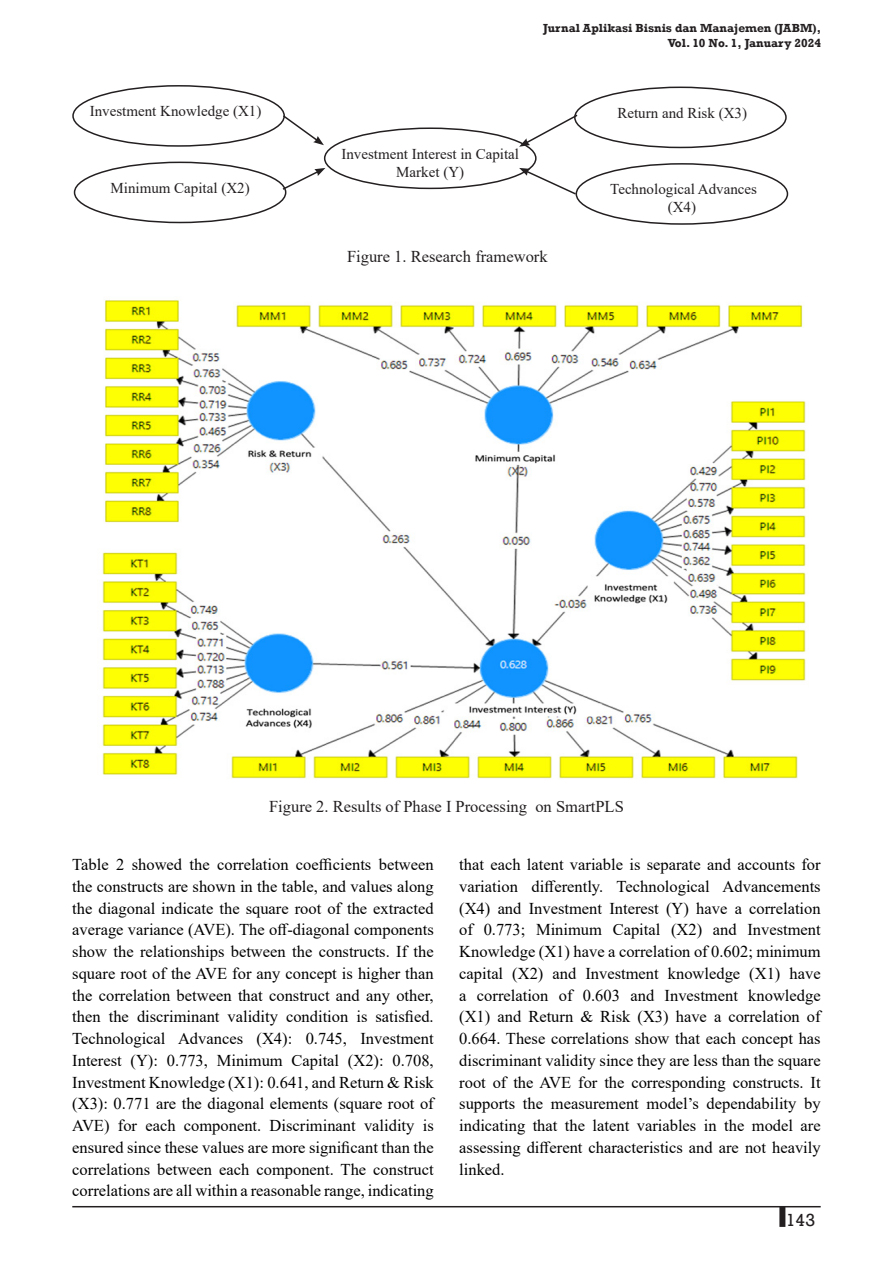
<style>
.page{position:relative;width:893px;height:1263px;background:#fff}
.page>*{position:absolute;margin:0;border:0;box-sizing:border-box;transform-origin:0 0}
.t1{font:18px "Rockwell";color:#231f20}
.t2{font:16.5px/21.8px "Times New Roman";color:#000;text-align:justify}
.t3{font:16.5px "Times New Roman";color:#231f20}
.t4{font:15px/18px "Times New Roman";color:#231f20;text-align:center}
.t5{font:700 12px/15px "Rockwell";color:#231f20;text-align:right}
</style>
<div class="page">
<hr style="left:72px;top:1206px;width:749px;height:1px;background:#231f20">
<div style="left:779px;top:1207px;width:6px;height:20px;background:#231f20"></div>
<img style="left:102px;top:300px;width:704px;height:479px">
<div style="left:72px;top:85px;width:213px;height:62px;border:2px solid #231f20;border-radius:50%"></div>
<div style="left:74px;top:162px;width:212px;height:61px;border:2px solid #231f20;border-radius:50%"></div>
<div style="left:574px;top:87px;width:213px;height:61px;border:2px solid #231f20;border-radius:50%"></div>
<div style="left:576px;top:163px;width:212px;height:62px;border:2px solid #231f20;border-radius:50%"></div>
<div style="left:324px;top:127px;width:213px;height:62px;border:2px solid #231f20;border-radius:50%"></div>
<svg style="left:281px;top:114px;width:43px;height:31px"></svg>
<svg style="left:281px;top:168px;width:44px;height:23px"></svg>
<svg style="left:519px;top:113px;width:60px;height:34px"></svg>
<svg style="left:519px;top:168px;width:59px;height:28px"></svg>
<p class="t4" style="left:90px;top:102px;width:173px">Investment Knowledge (X1)</p>
<p class="t4" style="left:111px;top:178px;width:141px">Minimum Capital (X2)</p>
<p class="t5" style="left:543px;top:20px;width:279px">Jurnal Aplikasi Bisnis dan Manajemen (JABM),<br>Vol. 10 No. 1, January 2024</p>
<p class="t4" style="left:341px;top:144px;width:179px">Investment Interest in Capital<br>Market (Y)</p>
<p class="t3" style="left:347px;top:245px;width:202px">Figure 1. Research framework</p>
<p class="t4" style="left:617px;top:103px;width:131px">Return and Risk (X3)</p>
<p class="t4" style="left:610px;top:180px;width:148px">Technological Advances (X4)</p>
<p class="t3" style="left:269px;top:794px;width:356px">Figure 2. Results of Phase I Processing on SmartPLS</p>
<p class="t2" style="left:72px;top:853px;width:363px">Table 2 showed the correlation coefficients between the constructs are shown in the table, and values along the diagonal indicate the square root of the extracted average variance (AVE). The off-diagonal components show the relationships between the constructs. If the square root of the AVE for any concept is higher than the correlation between that construct and any other, then the discriminant validity condition is satisfied.<br>Technological Advances (X4): 0.745, Investment Interest (Y): 0.773, Minimum Capital (X2): 0.708, Investment Knowledge (X1): 0.641, and Return &amp; Risk (X3): 0.771 are the diagonal elements (square root of AVE) for each component. Discriminant validity is ensured since these values are more significant than the correlations between each component. The construct correlations are all within a reasonable range, indicating</p>
<p class="t2" style="left:459px;top:853px;width:363px">that each latent variable is separate and accounts for variation differently. Technological Advancements (X4) and Investment Interest (Y) have a correlation of 0.773; Minimum Capital (X2) and Investment Knowledge (X1) have a correlation of 0.602; minimum capital (X2) and Investment knowledge (X1) have a correlation of 0.603 and Investment knowledge (X1) and Return &amp; Risk (X3) have a correlation of 0.664. These correlations show that each concept has discriminant validity since they are less than the square root of the AVE for the corresponding constructs. It supports the measurement model’s dependability by indicating that the latent variables in the model are assessing different characteristics and are not heavily linked.</p>
<p class="t1" style="left:786px;top:1209px;width:31px">143</p>
</div>
